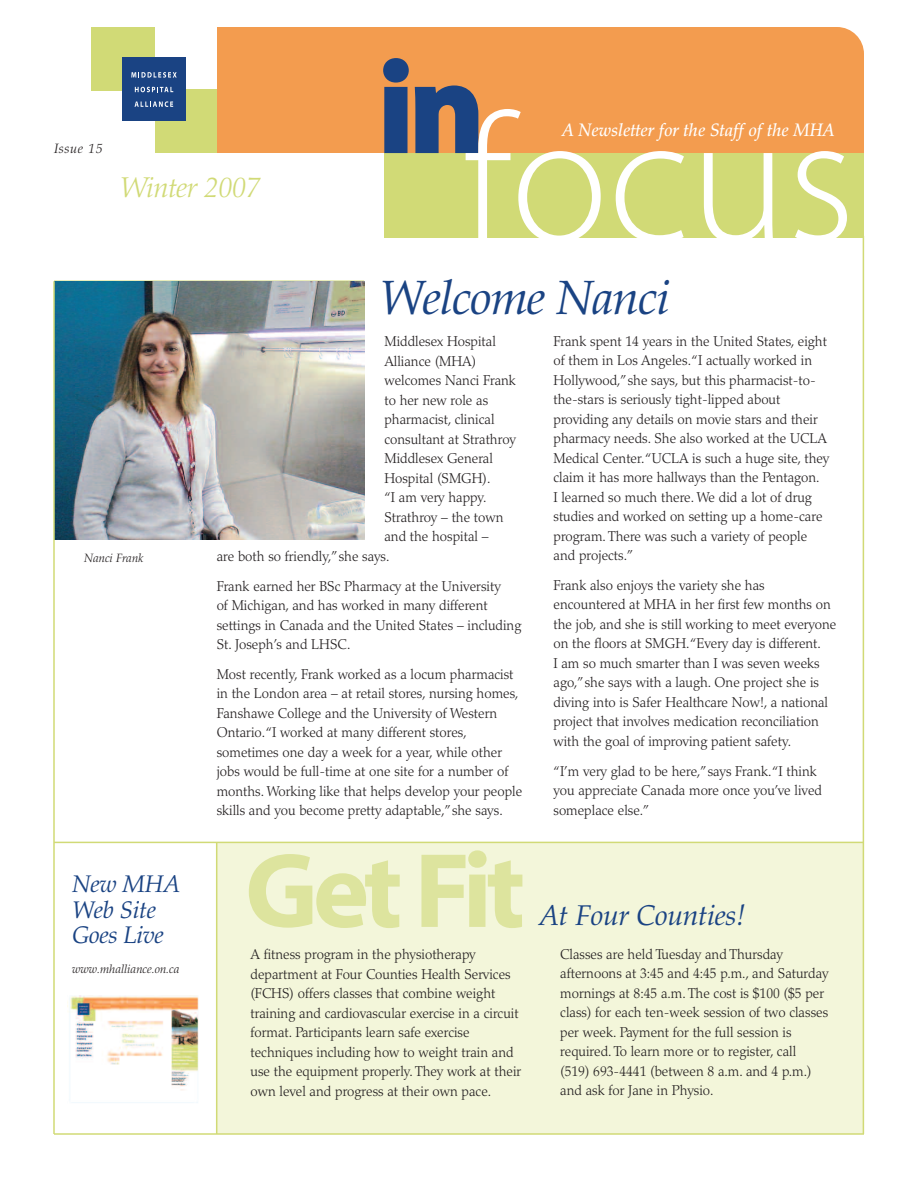
<style>
.page{position:relative;width:918px;height:1188px;background:#fff}
.page>*{position:absolute;margin:0;border:0;box-sizing:border-box;transform-origin:0 0}
.t1{font:300 183px "Myriad Pro";color:#fff}
.t2{font:700 127.5px "Myriad";color:#1a4383}
.t3{font:700 106.95px "Myriad";letter-spacing:-.055em;color:#dde49e}
.t4{font:italic 48px "Palatino";letter-spacing:-.025em;color:#1a4383}
.t5{font:italic 28.5px "Palatino";letter-spacing:-.015em;color:#1a4383}
.t6{font:italic 300 28.5px "Palatino";letter-spacing:-.015em;color:#d1da76}
.t7{font:italic 24px/25.5px "Palatino";letter-spacing:-.015em;color:#1a4383}
.t8{font:italic 500 18px "Palatino";color:#fff;scale:.95 1}
.t9{font:300 14.25px/19.5px "Palatino";color:#231f20;scale:.95 1}
.t10{font:italic 300 13.5px "Palatino";letter-spacing:.05em;color:#231f20}
.t11{font:italic 300 12px "Palatino";color:#231f20}
</style>
<div class="page">
<img style="left:67px;top:995px;width:132px;height:108px">
<div style="left:384px;top:153px;width:480px;height:84px;background:#d1da76"></div>
<div style="left:155px;top:90px;width:71px;height:63px;background:#d1da76"></div>
<div style="left:218px;top:27px;width:604px;height:126px;background:#f39c4f"></div>
<div style="left:92px;top:27px;width:63px;height:63px;background:#d1da76"></div>
<div style="left:122px;top:58px;width:63px;height:63px;background:#1a4383"></div>
<svg style="left:131px;top:72px;width:46px;height:6px"></svg>
<svg style="left:135px;top:87px;width:38px;height:5px"></svg>
<svg style="left:135px;top:101px;width:38px;height:6px"></svg>
<div style="left:217px;top:843px;width:647px;height:291px;background:#f3f6da"></div>
<hr style="left:54px;top:842px;width:810px;height:1px;background:#d1da76">
<div style="left:783px;top:27px;width:81px;height:81px;background:#f39c4f;border-radius:27px"></div>
<div style="left:806px;top:75px;width:58px;height:78px;background:#f39c4f"></div>
<img style="left:55px;top:281px;width:310px;height:259px">
<hr style="left:863px;top:236px;width:1px;height:898px;background:#d1da76">
<hr style="left:53px;top:281px;width:2px;height:853px;background:#d1da76">
<hr style="left:216px;top:842px;width:1px;height:292px;background:#d1da76">
<hr style="left:54px;top:1133px;width:810px;height:2px;background:#d1da76">
<p class="t10" style="left:54px;top:143px;width:50px">Issue 15</p>
<h3 class="t6" style="left:120px;top:177px;width:141px">Winter 2007</h3>
<h2 class="t2" style="left:378px;top:61px;width:107px">in</h2>
<h1 class="t1" style="left:463px;top:111px;width:394px">focus</h1>
<p class="t8" style="left:562px;top:123px;width:288px">A Newsletter for the Staff of the MHA</p>
<h3 class="t4" style="left:380px;top:279px;width:292px">Welcome Nanci</h3>
<p class="t11" style="left:84px;top:553px;width:61px">Nanci Frank</p>
<h3 class="t7" style="left:72px;top:874px;width:110px">New MHA<br>Web Site<br>Goes Live</h3>
<p class="t11" style="left:72px;top:965px;width:109px">www.mhalliance.on.ca</p>
<p class="t9" style="left:384px;top:333px;width:119px">Middlesex Hospital</p>
<p class="t9" style="left:384px;top:353px;width:98px">Alliance (MHA)</p>
<p class="t9" style="left:384px;top:372px;width:140px">welcomes Nanci Frank</p>
<p class="t9" style="left:384px;top:392px;width:111px">to her new role as</p>
<p class="t9" style="left:384px;top:411px;width:117px">pharmacist, clinical</p>
<p class="t9" style="left:384px;top:431px;width:140px">consultant at Strathroy</p>
<p class="t9" style="left:384px;top:450px;width:116px">Middlesex General</p>
<p class="t9" style="left:384px;top:470px;width:113px">Hospital (SMGH).</p>
<p class="t9" style="left:384px;top:489px;width:109px">“I am very happy.</p>
<p class="t9" style="left:384px;top:509px;width:127px">Strathroy – the town</p>
<p class="t9" style="left:384px;top:528px;width:111px">and the hospital –</p>
<p class="t9" style="left:217px;top:548px;width:183px">are both so friendly,”she says.</p>
<p class="t9" style="left:217px;top:577px;width:322px">Frank earned her BSc Pharmacy at the University<br>of Michigan, and has worked in many different settings in Canada and the United States – including St. Joseph’s and LHSC.</p>
<p class="t9" style="left:217px;top:666px;width:323px">Most recently, Frank worked as a locum pharmacist in the London area – at retail stores, nursing homes, Fanshawe College and the University of Western Ontario.“I worked at many different stores, sometimes one day a week for a year, while other jobs would be full-time at one site for a number of months. Working like that helps develop your people skills and you become pretty adaptable,”she says.</p>
<h3 class="t3" style="left:245px;top:851px;width:282px">Get Fit</h3>
<p class="t9" style="left:250px;top:946px;width:287px">A fitness program in the physiotherapy department at Four Counties Health Services (FCHS) offers classes that combine weight training and cardiovascular exercise in a circuit format. Participants learn safe exercise techniques including how to weight train and use the equipment properly. They work at their own level and progress at their own pace.</p>
<p class="t9" style="left:554px;top:333px;width:292px">Frank spent 14 years in the United States, eight of them in Los Angeles.“I actually worked in Hollywood,”she says, but this pharmacist-to&shy;the-stars is seriously tight-lipped about providing any details on movie stars and their pharmacy needs. She also worked at the UCLA Medical Center.“UCLA is such a huge site, they claim it has more hallways than the Pentagon.<br>I learned so much there. We did a lot of drug studies and worked on setting up a home-care program. There was such a variety of people and projects.”</p>
<p class="t9" style="left:554px;top:577px;width:299px">Frank also enjoys the variety she has encountered at MHA in her first few months on the job, and she is still working to meet everyone on the floors at SMGH.“Every day is different.<br>I am so much smarter than I was seven weeks ago,”she says with a laugh. One project she is diving into is Safer Healthcare Now!, a national project that involves medication reconciliation with the goal of improving patient safety.</p>
<p class="t9" style="left:554px;top:763px;width:284px">“I’m very glad to be here,”says Frank.“I think you appreciate Canada more once you’ve lived someplace else.”</p>
<h3 class="t5" style="left:539px;top:905px;width:208px">At Four Counties!</h3>
<p class="t9" style="left:560px;top:945px;width:284px">Classes are held Tuesday and Thursday afternoons at 3:45 and 4:45 p.m., and Saturday mornings at 8:45 a.m. The cost is $100 ($5 per class) for each ten-week session of two classes per week. Payment for the full session is required. To learn more or to register, call (519) 693-4441 (between 8 a.m. and 4 p.m.) and ask for Jane in Physio.</p>
</div>
